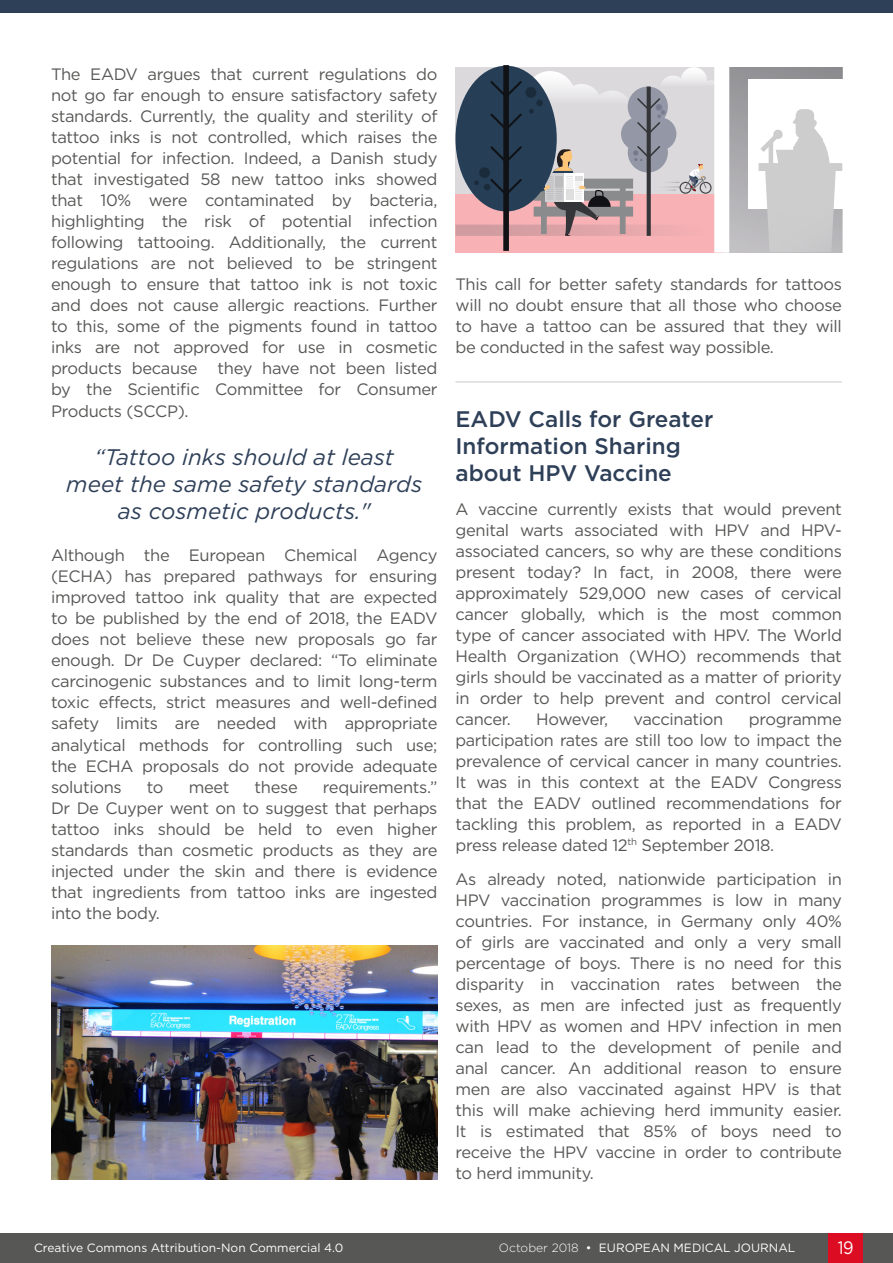
<style>
.page{position:relative;width:893px;height:1263px;background:#fff}
.page>*{position:absolute;margin:0;border:0;box-sizing:border-box;transform-origin:0 0}
.Body_Text_Quote{font:italic 22.5px/27px "Gotham";color:#2e3f58;text-align:center}
.T1__Congress_Headin{font:500 22.5px/27px "Gotham";color:#2e3f58}
.t1{font:18px "Gotham";color:#fff;scale:.9 1}
.Body_Text{font:16.5px/21px "Gotham";letter-spacing:-.02em;color:#575756;text-align:justify}
.Body_Text-2{font:16.5px "Gotham";letter-spacing:-.045em;color:#575756}
.t2{font:12px "Gotham";color:#fff}
.s1{font-weight:300}
</style>
<div class="page">
<div style="left:0;top:1233px;width:893px;height:30px;background:#575756"></div>
<div style="left:829px;top:1233px;width:34px;height:30px;background:#dc0c23"></div>
<div style="left:0;top:0;width:893px;height:13px;background:#2e3f58"></div>
<hr style="left:455px;top:381px;width:387px;height:2px;background:#dbd9dc">
<img style="left:51px;top:945px;width:386px;height:234px">
<div style="left:455px;top:194px;width:268px;height:58px;background:#f8b2b6"></div>
<svg style="left:729px;top:67px;width:113px;height:185px;background:#a8a7aa"></svg>
<div style="left:748px;top:80px;width:102px;height:129px;background:#fff"></div>
<svg style="left:759px;top:109px;width:83px;height:144px"></svg>
<div style="left:455px;top:225px;width:268px;height:11px;background:#d09c9f"></div>
<div style="left:714px;top:67px;width:15px;height:185px;background:#fff"></div>
<div style="left:455px;top:66px;width:102px;height:145px;background:#263f57;border-radius:50%"></div>
<div style="left:503px;top:65px;width:6px;height:186px;background:#101216"></div>
<svg style="left:474px;top:67px;width:241px;height:169px"></svg>
<p class="Body_Text" style="left:51px;top:63px;width:388px">The EADV argues that current regulations do not go far enough to ensure satisfactory safety standards. Currently, the quality and sterility of tattoo inks is not controlled, which raises the potential for infection. Indeed, a Danish study that investigated 58 new tattoo inks showed that 10% were contaminated by bacteria, highlighting the risk of potential infection following tattooing. Additionally, the current regulations are not believed to be stringent enough to ensure that tattoo ink is not toxic and does not cause allergic reactions. Further to this, some of the pigments found in tattoo inks are not approved for use in cosmetic products because they have not been listed by the Scientific Committee for Consumer Products (SCCP).</p>
<p class="Body_Text_Quote" style="left:66px;top:443px;width:357px">“Tattoo inks should at least meet the same safety standards as cosmetic products."</p>
<p class="Body_Text" style="left:51px;top:544px;width:388px">Although the European Chemical Agency (ECHA) has prepared pathways for ensuring improved tattoo ink quality that are expected to be published by the end of 2018, the EADV does not believe these new proposals go far enough. Dr De Cuyper declared: “To eliminate carcinogenic substances and to limit long-term toxic effects, strict measures and well-defined safety limits are needed with appropriate analytical methods for controlling such use; the ECHA proposals do not provide adequate solutions</p>
<p class="Body_Text" style="left:147px;top:776px;width:18px">to</p>
<p class="Body_Text" style="left:189px;top:776px;width:42px">meet</p>
<p class="Body_Text" style="left:255px;top:776px;width:45px">these</p>
<p class="Body_Text" style="left:51px;top:776px;width:388px;text-indent:272px">requirements.” Dr De Cuyper went on to suggest that perhaps tattoo inks should be held to even higher standards than cosmetic products as they are injected under the skin and there is evidence that ingredients from tattoo inks are ingested into the body.</p>
<p class="Body_Text" style="left:455px;top:273px;width:388px">This call for better safety standards for tattoos will no doubt ensure that all those who choose to have a tattoo can be assured that they will be conducted in the safest way possible.</p>
<p class="T1__Congress_Headin" style="left:455px;top:405px;width:259px">EADV Calls for Greater<br>Information Sharing about HPV Vaccine</p>
<p class="Body_Text" style="left:455px;top:498px;width:388px">A vaccine currently exists that would prevent genital warts associated with HPV and HPV&shy;associated cancers, so why are these conditions present today? In fact, in 2008, there were approximately 529,000 new cases of cervical cancer globally, which is the most common type of cancer associated with HPV. The World Health Organization (WHO) recommends that girls should be vaccinated as a matter of priority in order to help prevent and control cervical cancer.</p>
<p class="Body_Text-2" style="left:536px;top:708px;width:73px">However,</p>
<p class="Body_Text" style="left:633px;top:708px;width:91px">vaccination</p>
<p class="Body_Text" style="left:455px;top:708px;width:388px;text-indent:293px">programme participation rates are still too low to impact the prevalence of cervical cancer in many countries.<br>It was in this context at the EADV Congress that the EADV outlined recommendations for tackling this problem, as reported in a EADV press release dated 12<sup>th</sup> September 2018.</p>
<p class="Body_Text" style="left:455px;top:868px;width:388px">As already noted, nationwide participation in HPV vaccination programmes is low in many countries. For instance, in Germany only 40% of girls are vaccinated and only a very small percentage of boys. There is no need for this disparity in vaccination rates between the sexes, as men are infected just as frequently with HPV as women and HPV infection in men can lead to the development of penile and anal cancer. An additional reason to ensure men are also vaccinated against HPV is that this will make achieving herd immunity easier.<br>It is estimated that 85% of boys need to receive the HPV vaccine in order to contribute to herd immunity.</p>
<p class="t2" style="left:34px;top:1240px;width:311px">Creative Commons Attribution-Non Commercial 4.0</p>
<p class="t2" style="left:499px;top:1240px;width:298px"><span class="s1">October 2018</span> • EUROPEAN MEDICAL JOURNAL</p>
<p class="t1" style="left:838px;top:1236px;width:19px">19</p>
</div>
